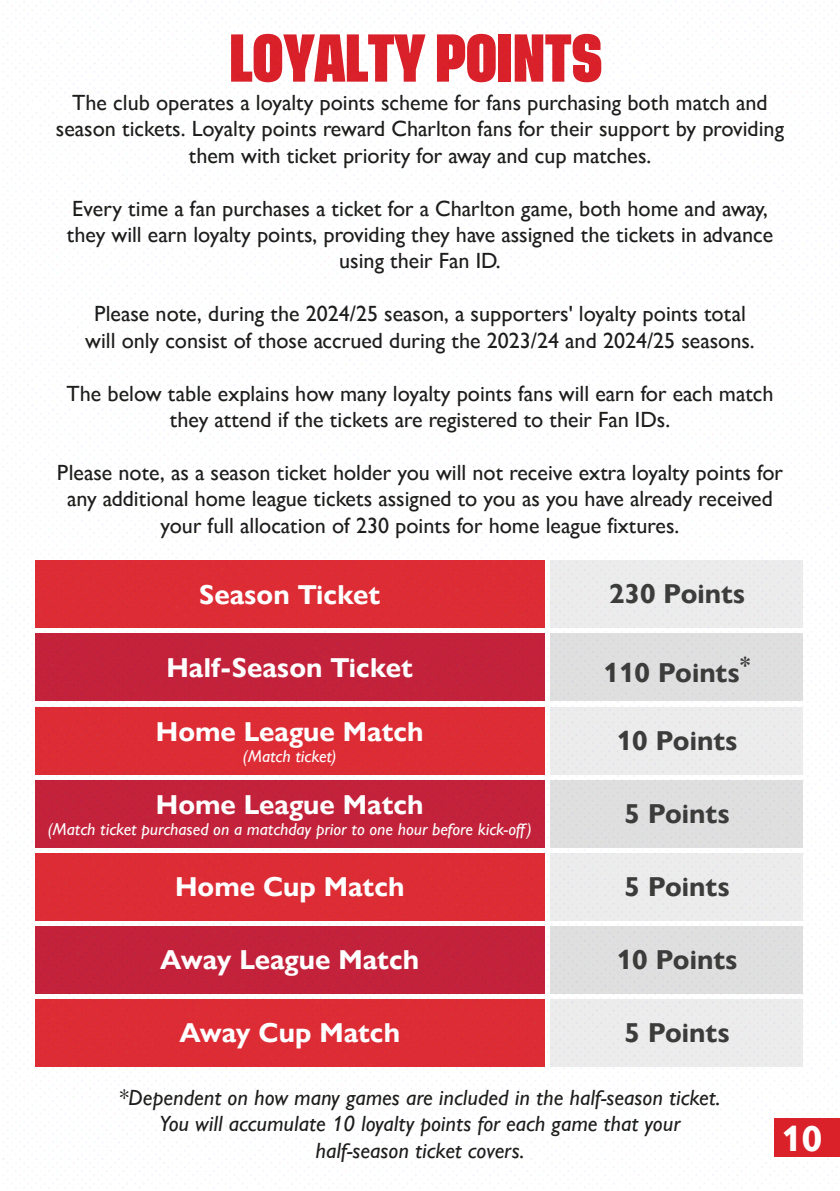
<style>
.page{position:relative;width:840px;height:1191px;background:#fff}
.page>*{position:absolute;margin:0;border:0;box-sizing:border-box;transform-origin:0 0}
.t1{font:700 50px "Tusker Grotesk 6700";color:#da2029}
.t2{font:700 36px "Gill Sans Nova";color:#fff}
.t3{font:700 27.4px "Gill Sans Nova";color:#fff}
.t4{font:700 27.4px "Gill Sans Nova";color:#3c3c3b}
.t5{font:22px/26.4px "Gill Sans Nova";color:#1d1d1b;text-align:center}
.t6{font:italic 500 22px/26.4px "Gill Sans Nova";color:#1d1d1b;text-align:center}
.t7{font:italic 500 17.2px "Gill Sans Nova";color:#fff}
</style>
<div class="page">
<img style="left:2px;top:1px;width:835px;height:1187px">
<div style="left:774px;top:1118px;width:65px;height:39px;background:#da2029"></div>
<h1 class="t1" style="left:229px;top:28px;width:374px">LOYALTY POINTS</h1>
<p class="t5" style="left:56px;top:89px;width:729px">The club operates a loyalty points scheme for fans purchasing both match and season tickets. Loyalty points reward Charlton fans for their support by providing them with ticket priority for away and cup matches.</p>
<p class="t5" style="left:67px;top:195px;width:707px">Every time a fan purchases a ticket for a Charlton game, both home and away, they will earn loyalty points, providing they have assigned the tickets in advance using their Fan ID.</p>
<p class="t5" style="left:85px;top:301px;width:670px">Please note, during the 2024/25 season, a supporters' loyalty points total will only consist of those accrued during the 2023/24 and 2024/25 seasons.</p>
<p class="t5" style="left:66px;top:380px;width:708px">The below table explains how many loyalty points fans will earn for each match they attend if the tickets are registered to their Fan IDs.</p>
<p class="t5" style="left:57px;top:459px;width:727px">Please note, as a season ticket holder you will not receive extra loyalty points for any additional home league tickets assigned to you as you have already received your full allocation of 230 points for home league fixtures.</p>
<p class="t3" style="left:199px;top:577px;width:182px">Season Ticket</p>
<p class="t4" style="left:608px;top:577px;width:138px">230 Points</p>
<p class="t3" style="left:166px;top:650px;width:248px">Half-Season Ticket</p>
<p class="t4" style="left:603px;top:656px;width:148px">110 Points<sup>*</sup></p>
<p class="t3" style="left:156px;top:714px;width:269px">Home League Match</p>
<p class="t7" style="left:243px;top:746px;width:95px">(Match ticket)</p>
<p class="t3" style="left:156px;top:787px;width:269px">Home League Match</p>
<p class="t7" style="left:48px;top:819px;width:485px">(Match ticket purchased on a matchday prior to one hour before kick-off)</p>
<p class="t3" style="left:175px;top:869px;width:231px">Home Cup Match</p>
<p class="t4" style="left:616px;top:723px;width:122px">10 Points</p>
<p class="t4" style="left:624px;top:796px;width:107px">5 Points</p>
<p class="t4" style="left:624px;top:869px;width:107px">5 Points</p>
<p class="t3" style="left:160px;top:943px;width:260px">Away League Match</p>
<p class="t4" style="left:616px;top:943px;width:122px">10 Points</p>
<p class="t3" style="left:179px;top:1016px;width:222px">Away Cup Match</p>
<p class="t4" style="left:624px;top:1016px;width:107px">5 Points</p>
<p class="t6" style="left:119px;top:1083px;width:602px">*Dependent on how many games are included in the half-season ticket.<br>You will accumulate 10 loyalty points for each game that your half-season ticket covers.</p>
<h2 class="t2" style="left:781px;top:1116px;width:42px">10</h2>
</div>
